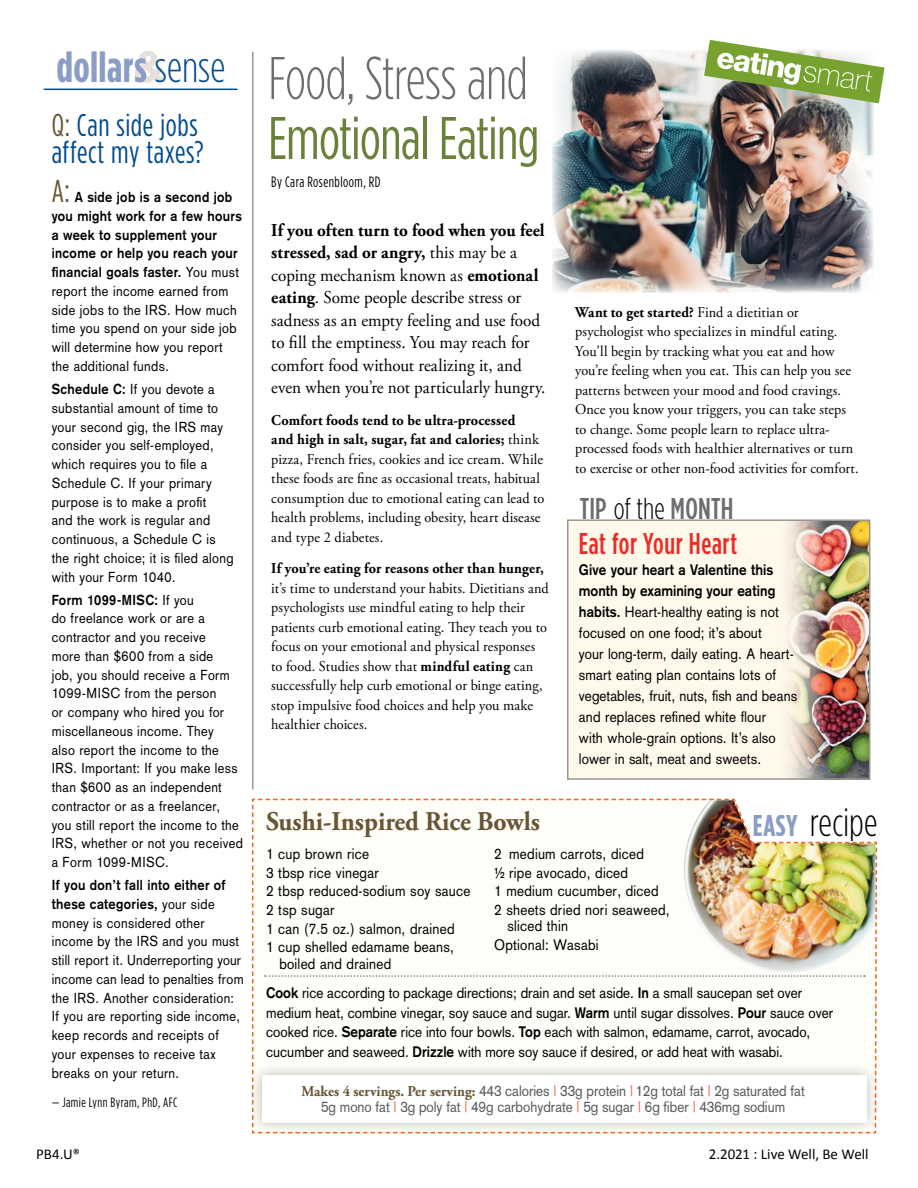
<style>
.page{position:relative;width:918px;height:1188px;background:#fff}
.page>*{position:absolute;margin:0;border:0;box-sizing:border-box;transform-origin:0 0}
.t1{font:60px/60px "Gotham Condensed";letter-spacing:-.01em;color:#69813b;scale:.95 1}
.MainHeadline_HOPE{font:700 43.35px "Gotham Condensed";letter-spacing:.01em;color:#8b9dc7}
.MainHeadline_HOPE-2{font:300 39px "Gotham Condensed";letter-spacing:-.005em;color:#000}
.t2{font:31.5px/27px "Gotham Condensed";letter-spacing:.02em;color:#004b8d;scale:.95 1}
.t3{font:500 30px "Gotham Condensed";letter-spacing:.02em;color:#ee2a24;scale:.95 1}
.MainHeadline_HOPE-3{font:500 30px "Gotham Condensed";letter-spacing:.005em;color:#6d6e71}
.Subhead_HOPE__bold_s{font:700 27px "Adobe Garamond Pro";color:#675535;scale:.95 1}
.Main_Body_Text_HOPE{font:18px/22.5px "Adobe Garamond Pro";color:#000;scale:.95 1}
.Main_Body_Text_HOPE-2{font:15px/19.5px "Adobe Garamond Pro";letter-spacing:.01em;color:#000;scale:.95 1}
.Main_Body_Text_HOPE-3{font:15px/21px "Akzidenz Grotesk";letter-spacing:.005em;color:#000;scale:.9 1}
.RecipeIngredients{font:15px/16.5px "Akzidenz Grotesk";letter-spacing:.02em;color:#000;scale:.9 1}
.Main_Body_Text_HOPE-4{font:15px/16.5px "Akzidenz Grotesk";color:#58595b;text-align:center;scale:.9 1}
.subhead{font:15px "Calibri";letter-spacing:-.005em;color:#000}
.t4{font:15px "Gotham Condensed";letter-spacing:.03em;color:#000;scale:.95 1}
.t5{font:14.25px/18.8px "Akzidenz Grotesk";letter-spacing:.025em;color:#000;scale:.9 1}
.t6{font:13.5px "Gotham Condensed";letter-spacing:.035em;color:#000;scale:.95 1}
.s1{font-weight:300;color:#004b8d}
.s2{color:#675535}
.s3{font-family:"Gotham Condensed";font-size:31.5px;color:#675535}
.s4{font-weight:700}
.s5{font-weight:300;color:#6d6e71}
.s6{font-weight:300;color:#000}
.s7{font-weight:700;font-size:30px;color:#8b9dc7}
.s8{font-family:"Adobe Garamond Pro";font-weight:700;color:#675535}
.s9{color:#f16041}
</style>
<div class="page">
<div style="left:249px;top:1063px;width:630px;height:72px;background:#000;opacity:.27"></div>
<svg style="left:252px;top:799px;width:626px;height:334px"></svg>
<img style="left:552px;top:50px;width:321px;height:243px">
<div style="left:568px;top:520px;width:302px;height:259px;background:#fff8eb"></div>
<img style="left:788px;top:522px;width:79px;height:255px">
<div style="left:567px;top:519px;width:303px;height:261px;border:2px solid #999791"></div>
<svg style="left:704px;top:40px;width:181px;height:63px"></svg>
<hr style="left:44px;top:89px;width:193px;height:1px;background:#004b8d">
<svg style="left:135px;top:51px;width:30px;height:32px"></svg>
<hr style="left:252px;top:52px;width:2px;height:737px;background:#999791">
<p class="MainHeadline_HOPE" style="left:56px;top:42px;width:171px">dollars <span class="s1">sense</span></p>
<p class="t2" style="left:52px;top:111px;width:162px"><span class="s2">Q:</span> Can side jobs affect my taxes?</p>
<p class="t5" style="left:52px;top:188px;width:213px"><span class="s3">A:</span> <span class="s4">A side job is a second job you might work for a few hours a week to supplement your income or help you reach your financial goals faster.</span> You must report the income earned from side jobs to the IRS. How much time you spend on your side job will determine how you report the additional funds.</p>
<p class="t5" style="left:52px;top:380px;width:204px"><span class="s4">Schedule C:</span> If you devote a substantial amount of time to your second gig, the IRS may consider you self-employed, which requires you to file a<br>Schedule C. If your primary purpose is to make a profit<br>and the work is regular and continuous, a Schedule C is the right choice; it is filed along with your Form 1040.</p>
<p class="t5" style="left:52px;top:590px;width:214px"><span class="s4">Form 1099-MISC:</span> If you<br>do freelance work or are a contractor and you receive<br>more than $600 from a side<br>job, you should receive a Form<br>1099-MISC from the person<br>or company who hired you for miscellaneous income. They<br>also report the income to the<br>IRS. Important: If you make less than $600 as an independent contractor or as a freelancer, you still report the income to the<br>IRS, whether or not you received a Form 1099-MISC.</p>
<p class="t5" style="left:52px;top:876px;width:215px"><span class="s4">If you don’t fall into either of these categories,</span> your side money is considered other income by the IRS and you must still report it. Underreporting your income can lead to penalties from the IRS. Another consideration:<br>If you are reporting side income, keep records and receipts of your expenses to receive tax breaks on your return.</p>
<p class="t6" style="left:52px;top:1095px;width:134px">— Jamie Lynn Byram, PhD, AFC</p>
<p class="t1" style="left:268px;top:47px;width:287px"><span class="s5">Food, Stress and<br></span>Emotional Eating</p>
<p class="t4" style="left:271px;top:174px;width:117px">By Cara Rosenbloom, RD</p>
<p class="Main_Body_Text_HOPE" style="left:271px;top:219px;width:290px"><span class="s4">If you often turn to food when you feel stressed, sad or angry,</span> this may be a coping mechanism known as <span class="s4">emotional eating</span>. Some people describe stress or sadness as an empty feeling and use food to fill the emptiness. You may reach for comfort food without realizing it, and even when you’re not particularly hungry.</p>
<p class="Main_Body_Text_HOPE-2" style="left:271px;top:411px;width:289px"><span class="s4">Comfort foods tend to be ultra-processed<br>and high in salt, sugar, fat and calories;</span> think pizza, French fries, cookies and ice cream. While these foods are fine as occasional treats, habitual consumption due to emotional eating can lead to health problems, including obesity, heart disease and type 2 diabetes.</p>
<p class="Main_Body_Text_HOPE-2" style="left:271px;top:559px;width:294px"><span class="s4">If you’re eating for reasons other than hunger, </span>it’s time to understand your habits. Dietitians and psychologists use mindful eating to help their patients curb emotional eating. They teach you to focus on your emotional and physical responses to food. Studies show that <span class="s4">mindful eating</span> can successfully help curb emotional or binge eating, stop impulsive food choices and help you make healthier choices.</p>
<p class="Subhead_HOPE__bold_s" style="left:266px;top:806px;width:290px">Sushi-Inspired Rice Bowls</p>
<p class="Main_Body_Text_HOPE-2" style="left:575px;top:303px;width:300px"><span class="s4">Want to get started?</span> Find a dietitian or psychologist who specializes in mindful eating.<br>You’ll begin by tracking what you eat and how you’re feeling when you eat. This can help you see patterns between your mood and food cravings.<br>Once you know your triggers, you can take steps to change. Some people learn to replace ultra&shy;processed foods with healthier alternatives or turn to exercise or other non-food activities for comfort.</p>
<p class="MainHeadline_HOPE-3" style="left:580px;top:492px;width:155px">TIP <span class="s6">of the</span> MONTH</p>
<p class="t3" style="left:579px;top:526px;width:168px">Eat for Your Heart</p>
<p class="Main_Body_Text_HOPE-3" style="left:579px;top:560px;width:244px"><span class="s4">Give your heart a Valentine this month by examining your eating habits.</span> Heart-healthy eating is not focused on one food; it’s about<br>your long-term, daily eating. A heart&shy;smart eating plan contains lots of vegetables, fruit, nuts, fish and beans and replaces refined white flour<br>with whole-grain options. It’s also lower in salt, meat and sweets.</p>
<p class="MainHeadline_HOPE-2" style="left:753px;top:801px;width:126px"><span class="s7">EASY</span> recipe</p>
<p class="RecipeIngredients" style="left:266px;top:845px;width:116px">1 cup brown rice</p>
<p class="RecipeIngredients" style="left:266px;top:864px;width:127px">3 tbsp rice vinegar</p>
<p class="RecipeIngredients" style="left:266px;top:883px;width:229px">2 tbsp reduced-sodium soy sauce</p>
<p class="RecipeIngredients" style="left:266px;top:901px;width:78px">2 tsp sugar</p>
<p class="RecipeIngredients" style="left:266px;top:920px;width:211px">1 can (7.5 oz.) salmon, drained</p>
<p class="RecipeIngredients" style="left:279px;top:939px;width:196px;text-indent:-13px">1 cup shelled edamame beans, boiled and drained</p>
<p class="RecipeIngredients" style="left:494px;top:845px;width:168px">2 medium carrots, diced</p>
<p class="RecipeIngredients" style="left:494px;top:864px;width:150px">½ ripe avocado, diced</p>
<p class="RecipeIngredients" style="left:494px;top:883px;width:184px">1 medium cucumber, diced</p>
<p class="RecipeIngredients" style="left:507px;top:901px;width:182px;text-indent:-13px">2 sheets dried nori seaweed, sliced thin</p>
<p class="RecipeIngredients" style="left:494px;top:937px;width:118px">Optional: Wasabi</p>
<p class="Main_Body_Text_HOPE-3" style="left:266px;top:983px;width:632px;line-height:19.5px"><span class="s4">Cook</span> rice according to package directions; drain and set aside. <span class="s4">In</span> a small saucepan set over medium heat, combine vinegar, soy sauce and sugar. <span class="s4">Warm</span> until sugar dissolves. <span class="s4">Pour</span> sauce over cooked rice. <span class="s4">Separate</span> rice into four bowls. <span class="s4">Top</span> each with salmon, edamame, carrot, avocado, cucumber and seaweed. <span class="s4">Drizzle</span> with more soy sauce if desired, or add heat with wasabi.</p>
<p class="Main_Body_Text_HOPE-4" style="left:302px;top:1082px;width:561px"><span class="s8">Makes 4 servings. Per serving:</span> 443 calories <span class="s9">|</span> 33g protein <span class="s9">|</span> 12g total fat <span class="s9">|</span> 2g saturated fat<br>5g mono fat <span class="s9">|</span> 3g poly fat <span class="s9">|</span> 49g carbohydrate <span class="s9">|</span> 5g sugar <span class="s9">|</span> 6g fiber <span class="s9">|</span> 436mg sodium</p>
<p class="subhead" style="left:36px;top:1145px;width:45px">PB4.U®</p>
<p class="subhead" style="left:709px;top:1145px;width:161px">2.2021 : Live Well, Be Well</p>
</div>
